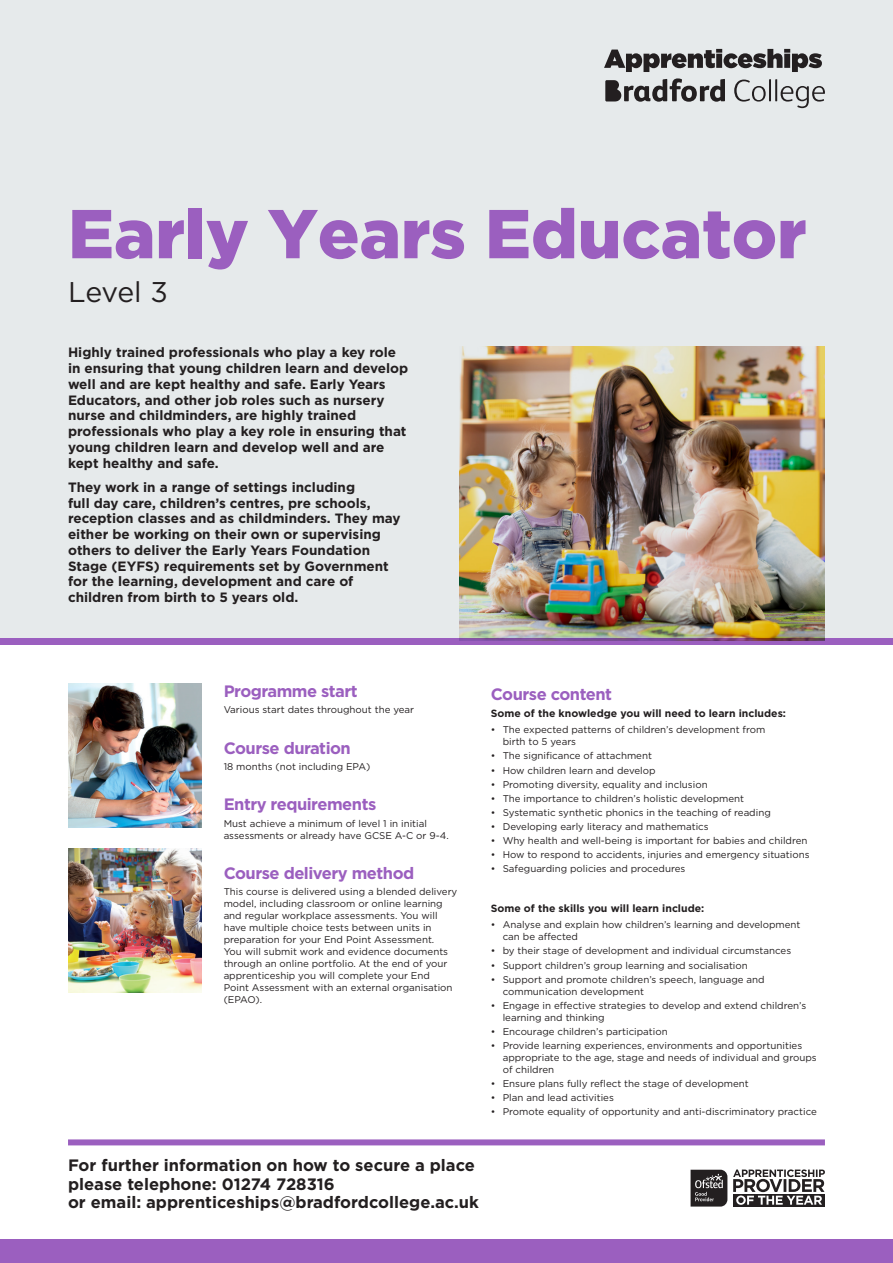
<style>
.page{position:relative;width:893px;height:1263px;background:#fff}
.page>*{position:absolute;margin:0;border:0;box-sizing:border-box;transform-origin:0 0}
.A__HEADER{font:900 69px "Gotham";color:#9b5fbf}
.A__LEVEL{font:28.5px "Gotham";letter-spacing:-.02em;color:#231f20}
.A__CTA{font:700 16.5px/18.8px "Gotham";color:#231f20}
.A__TITLE{font:700 16.5px "Gotham";letter-spacing:-.03em;color:#9b5fbf}
.A__INTRO{font:700 13.5px/15.8px "Gotham";color:#231f20}
.A__BOLD{font:700 10.5px "Gotham";color:#231f20}
.A__BODY{font:9.75px/12px "Gotham";color:#231f20}
</style>
<div class="page">
<div style="left:0;top:0;width:893px;height:640px;background:#e6eaeb"></div>
<img style="left:68px;top:684px;width:134px;height:143px">
<img style="left:68px;top:848px;width:134px;height:144px">
<div style="left:68px;top:1139px;width:757px;height:6px;background:#9b5fbf"></div>
<svg style="left:734px;top:80px;width:32px;height:22px"></svg>
<hr style="left:769px;top:79px;width:2px;height:22px;background:#231f20">
<hr style="left:775px;top:79px;width:2px;height:22px;background:#231f20">
<svg style="left:781px;top:86px;width:44px;height:22px"></svg>
<svg style="left:605px;top:78px;width:120px;height:24px"></svg>
<svg style="left:604px;top:49px;width:218px;height:23px"></svg>
<div style="left:0;top:1239px;width:893px;height:24px;background:#9b5fbf"></div>
<div style="left:733px;top:1194px;width:92px;height:12px;background:#231f20"></div>
<svg style="left:733px;top:1169px;width:92px;height:36px"></svg>
<svg style="left:691px;top:1170px;width:36px;height:36px"></svg>
<div style="left:0;top:638px;width:893px;height:6px;background:#9b5fbf"></div>
<img style="left:459px;top:347px;width:366px;height:293px">
<p class="A__HEADER" style="left:68px;top:194px;width:740px">Early Years Educator</p>
<p class="A__LEVEL" style="left:68px;top:273px;width:101px">Level 3</p>
<p class="A__INTRO" style="left:68px;top:345px;width:342px">Highly trained professionals who play a key role in ensuring that young children learn and develop well and are kept healthy and safe. Early Years Educators, and other job roles such as nursery nurse and childminders, are highly trained professionals who play a key role in ensuring that young children learn and develop well and are kept healthy and safe.</p>
<p class="A__INTRO" style="left:68px;top:479px;width:334px">They work in a range of settings including<br>full day care, children’s centres, pre schools, reception classes and as childminders. They may either be working on their own or supervising others to deliver the Early Years Foundation Stage (EYFS) requirements set by Government for the learning, development and care of children from birth to 5 years old.</p>
<p class="A__TITLE" style="left:224px;top:680px;width:135px">Programme start</p>
<p class="A__BODY" style="left:224px;top:703px;width:192px">Various start dates throughout the year</p>
<p class="A__TITLE" style="left:224px;top:737px;width:129px">Course duration</p>
<p class="A__BODY" style="left:224px;top:760px;width:148px">18 months (not including EPA)</p>
<p class="A__TITLE" style="left:224px;top:793px;width:154px">Entry requirements</p>
<p class="A__BODY" style="left:224px;top:817px;width:227px">Must achieve a minimum of level 1 in initial assessments or already have GCSE A-C or 9-4.</p>
<p class="A__TITLE" style="left:224px;top:862px;width:192px">Course delivery method</p>
<p class="A__BODY" style="left:224px;top:886px;width:235px">This course is delivered using a blended delivery model, including classroom or online learning and regular workplace assessments. You will have multiple choice tests between units in preparation for your End Point Assessment.<br>You will submit work and evidence documents through an online portfolio. At the end of your apprenticeship you will complete your End Point Assessment with an external organisation (EPAO).</p>
<p class="A__TITLE" style="left:491px;top:683px;width:123px">Course content</p>
<p class="A__BOLD" style="left:491px;top:706px;width:297px">Some of the knowledge you will need to learn includes:</p>
<p class="A__BODY" style="left:503px;top:723px;width:264px;text-indent:-12px">• The expected patterns of children’s development from birth to 5 years</p>
<p class="A__BODY" style="left:491px;top:750px;width:163px">• The significance of attachment</p>
<p class="A__BODY" style="left:491px;top:764px;width:166px">• How children learn and develop</p>
<p class="A__BODY" style="left:491px;top:778px;width:218px">• Promoting diversity, equality and inclusion</p>
<p class="A__BODY" style="left:491px;top:792px;width:255px">• The importance to children’s holistic development</p>
<p class="A__BODY" style="left:491px;top:806px;width:282px">• Systematic synthetic phonics in the teaching of reading</p>
<p class="A__BODY" style="left:491px;top:820px;width:219px">• Developing early literacy and mathematics</p>
<p class="A__BODY" style="left:491px;top:834px;width:318px">• Why health and well-being is important for babies and children</p>
<p class="A__BODY" style="left:491px;top:848px;width:320px">• How to respond to accidents, injuries and emergency situations</p>
<p class="A__BODY" style="left:491px;top:863px;width:196px">• Safeguarding policies and procedures</p>
<p class="A__BOLD" style="left:491px;top:901px;width:215px">Some of the skills you will learn include:</p>
<p class="A__BODY" style="left:503px;top:919px;width:299px;text-indent:-12px">• Analyse and explain how children’s learning and development can be affected</p>
<p class="A__BODY" style="left:491px;top:945px;width:302px">• by their stage of development and individual circumstances</p>
<p class="A__BODY" style="left:491px;top:959px;width:259px">• Support children’s group learning and socialisation</p>
<p class="A__BODY" style="left:503px;top:973px;width:263px;text-indent:-12px">• Support and promote children’s speech, language and communication development</p>
<p class="A__BODY" style="left:503px;top:999px;width:305px;text-indent:-12px">• Engage in effective strategies to develop and extend children’s learning and thinking</p>
<p class="A__BODY" style="left:491px;top:1025px;width:178px">• Encourage children’s participation</p>
<p class="A__BODY" style="left:503px;top:1039px;width:316px;text-indent:-12px">• Provide learning experiences, environments and opportunities appropriate to the age, stage and needs of individual and groups of children</p>
<p class="A__BODY" style="left:491px;top:1077px;width:260px">• Ensure plans fully reflect the stage of development</p>
<p class="A__BODY" style="left:491px;top:1092px;width:125px">• Plan and lead activities</p>
<p class="A__BODY" style="left:491px;top:1106px;width:328px">• Promote equality of opportunity and anti-discriminatory practice</p>
<p class="A__CTA" style="left:68px;top:1155px;width:412px">For further information on how to secure a place please telephone: 01274 728316<br>or email: apprenticeships@bradfordcollege.ac.uk</p>
</div>
